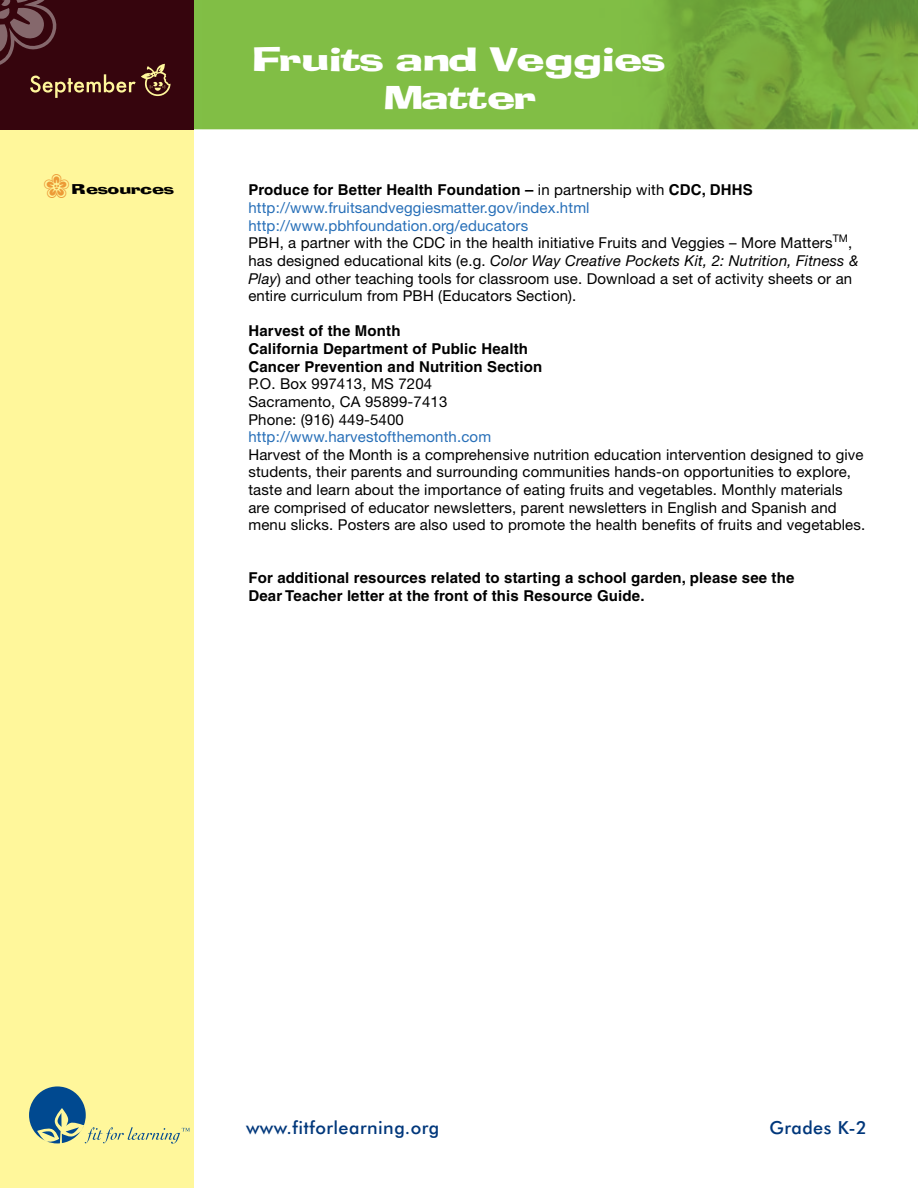
<style>
.page{position:relative;width:918px;height:1188px;background:#fff}
.page>*{position:absolute;margin:0;border:0;box-sizing:border-box;transform-origin:0 0}
.t1{font:31.5px/37.8px "Blox Extended";color:#fff;text-align:center}
.t2{font:30px "The Kids";color:#ec9a37}
.t3{font:500 18px "Futura BT";letter-spacing:.025em;color:#00377b}
.t4{font:15px/17.7px "Helvetica Neue";letter-spacing:.01em;color:#000}
.t5{font:700 15px/17.7px "Helvetica";letter-spacing:.01em;color:#000}
.t6{font:15px "Helvetica Neue";letter-spacing:.01em;color:#276fb8}
.t7{font:13.5px "Blox Extended";letter-spacing:.01em;color:#000}
.s1{font-family:"Helvetica Neue";font-weight:400}
.s2{color:#276fb8}
.s3{font-style:italic}
</style>
<div class="page">
<div style="left:0;top:128px;width:193px;height:1060px;background:#fff79b"></div>
<div style="left:0;top:0;width:193px;height:129px;background:#36050d"></div>
<img style="left:202px;top:0;width:716px;height:130px">
<svg style="left:0;top:0;width:171px;height:98px"></svg>
<svg style="left:29px;top:1086px;width:161px;height:58px"></svg>
<h1 class="t1" style="left:255px;top:44px;width:412px">Fruits and Veggies<br>Matter</h1>
<h2 class="t2" style="left:43px;top:170px;width:28px">‘</h2>
<p class="t7" style="left:73px;top:180px;width:103px">Resources</p>
<p class="t5" style="left:248px;top:181px;width:506px">Produce for Better Health Foundation – <span class="s1">in partnership with</span> CDC, DHHS</p>
<p class="t4" style="left:248px;top:199px;width:612px"><span class="s2">http://www.fruitsandveggiesmatter.gov/index.html http://www.pbhfoundation.org/educators<br></span>PBH, a partner with the CDC in the health initiative Fruits and Veggies – More Matters<sup>TM</sup>, has designed educational kits (e.g. <span class="s3">Color Way Creative Pockets Kit, 2: Nutrition, Fitness &amp; Play</span>) and other teaching tools for classroom use. Download a set of activity sheets or an entire curriculum from PBH (Educators Section).</p>
<p class="t5" style="left:248px;top:322px;width:295px">Harvest of the Month<br>California Department of Public Health<br>Cancer Prevention and Nutrition Section</p>
<p class="t4" style="left:248px;top:375px;width:200px">P.O. Box 997413, MS 7204<br>Sacramento, CA 95899-7413<br>Phone: (916) 449-5400</p>
<p class="t6" style="left:248px;top:428px;width:244px">http://www.harvestofthemonth.com</p>
<p class="t4" style="left:248px;top:445px;width:618px">Harvest of the Month is a comprehensive nutrition education intervention designed to give students, their parents and surrounding communities hands-on opportunities to explore, taste and learn about the importance of eating fruits and vegetables. Monthly materials are comprised of educator newsletters, parent newsletters in English and Spanish and menu slicks. Posters are also used to promote the health benefits of fruits and vegetables.</p>
<p class="t5" style="left:248px;top:569px;width:548px">For additional resources related to starting a school garden, please see the<br>Dear Teacher letter at the front of this Resource Guide.</p>
<p class="t3" style="left:246px;top:1117px;width:195px">www.fitforlearning.org</p>
<p class="t3" style="left:770px;top:1117px;width:99px">Grades K-2</p>
</div>
